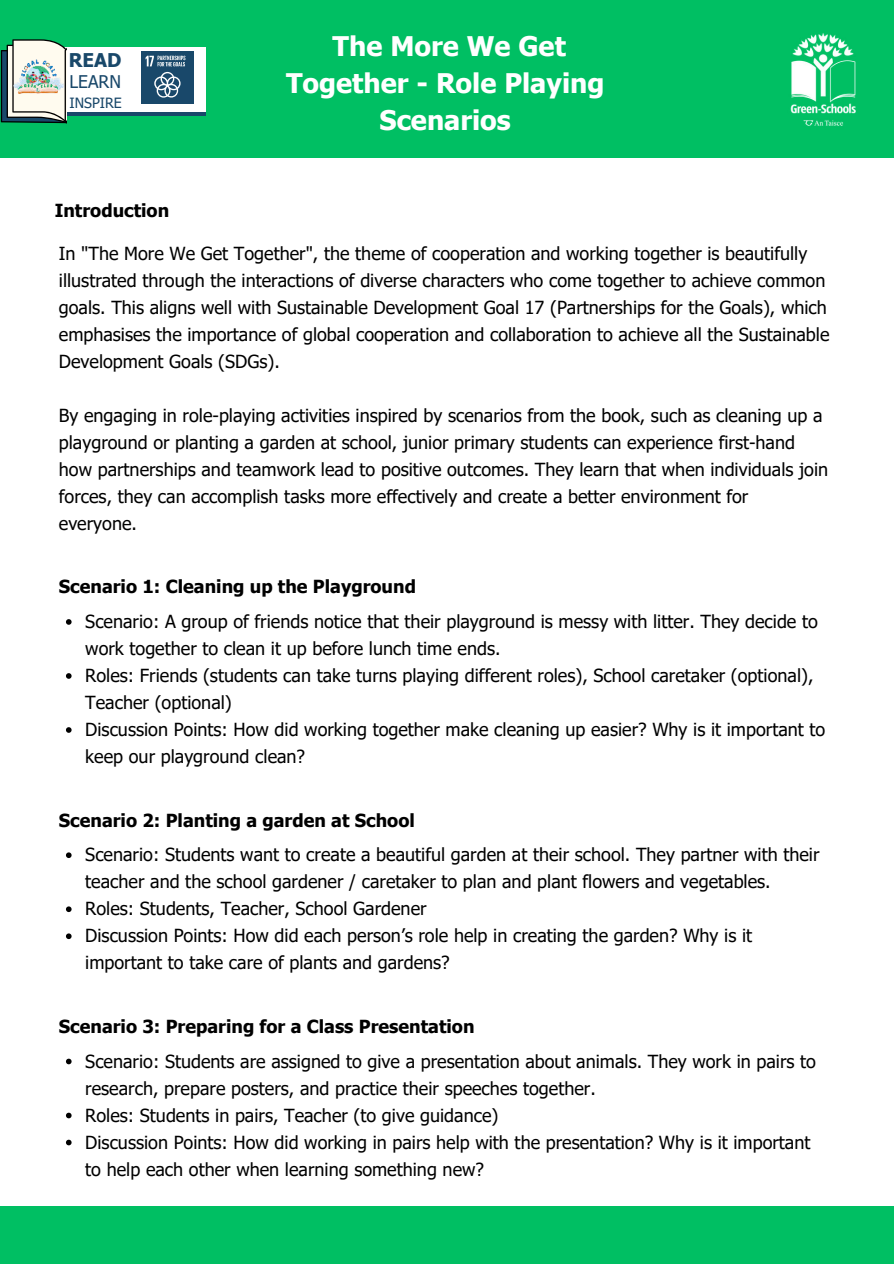
<style>
.page{position:relative;width:894px;height:1264px;background:#fff}
.page>*{position:absolute;margin:0;border:0;box-sizing:border-box;transform-origin:0 0}
.t1{font:700 27px/37.2px "Tahoma";color:#fff;text-align:center}
.t2{font:700 18.9px "Tahoma";color:#19486a}
.t3{font:18px/27px "Tahoma";color:#000}
.t4{font:700 18px "Tahoma";color:#000}
.t5{font:17.55px "Tahoma";color:#19486a}
.t6{font:14.1px "Tahoma";color:#19486a}
</style>
<div class="page">
<div style="left:0;top:0;width:893px;height:158px;background:#00bf63"></div>
<div style="left:0;top:1205px;width:893px;height:58px;background:#00bf63"></div>
<svg style="left:66px;top:619px;width:6px;height:5px"></svg>
<svg style="left:66px;top:673px;width:6px;height:5px"></svg>
<svg style="left:66px;top:727px;width:6px;height:5px"></svg>
<svg style="left:66px;top:852px;width:6px;height:6px"></svg>
<svg style="left:66px;top:906px;width:6px;height:6px"></svg>
<svg style="left:66px;top:933px;width:6px;height:6px"></svg>
<svg style="left:66px;top:1058px;width:6px;height:6px"></svg>
<svg style="left:66px;top:1112px;width:6px;height:6px"></svg>
<svg style="left:66px;top:1139px;width:6px;height:6px"></svg>
<img style="left:790px;top:33px;width:66px;height:93px">
<div style="left:58px;top:51px;width:147px;height:65px;background:#19486a"></div>
<div style="left:53px;top:47px;width:152px;height:65px;background:#fff"></div>
<div style="left:141px;top:51px;width:52px;height:53px;background:#19486a"></div>
<svg style="left:145px;top:56px;width:40px;height:42px"></svg>
<svg style="left:1px;top:39px;width:66px;height:84px;background:#8ca19a"></svg>
<img style="left:12px;top:52px;width:54px;height:54px">
<p class="t2" style="left:69px;top:47px;width:54px">READ</p>
<p class="t6" style="left:69px;top:93px;width:54px">INSPIRE</p>
<p class="t5" style="left:70px;top:70px;width:53px">LEARN</p>
<h1 class="t1" style="left:286px;top:29px;width:320px">The More We Get<br>Together - Role Playing<br>Scenarios</h1>
<p class="t4" style="left:55px;top:197px;width:116px">Introduction</p>
<p class="t3" style="left:59px;top:241px;width:771px">In "The More We Get Together", the theme of cooperation and working together is beautifully illustrated through the interactions of diverse characters who come together to achieve common goals. This aligns well with Sustainable Development Goal 17 (Partnerships for the Goals), which emphasises the importance of global cooperation and collaboration to achieve all the Sustainable Development Goals (SDGs).</p>
<p class="t3" style="left:59px;top:403px;width:770px">By engaging in role-playing activities inspired by scenarios from the book, such as cleaning up a playground or planting a garden at school, junior primary students can experience first-hand how partnerships and teamwork lead to positive outcomes. They learn that when individuals join forces, they can accomplish tasks more effectively and create a better environment for everyone.</p>
<p class="t4" style="left:59px;top:574px;width:358px">Scenario 1: Cleaning up the Playground</p>
<p class="t3" style="left:85px;top:609px;width:741px">Scenario: A group of friends notice that their playground is messy with litter. They decide to work together to clean it up before lunch time ends.<br>Roles: Friends (students can take turns playing different roles), School caretaker (optional), Teacher (optional)<br>Discussion Points: How did working together make cleaning up easier? Why is it important to keep our playground clean?</p>
<p class="t4" style="left:59px;top:807px;width:357px">Scenario 2: Planting a garden at School</p>
<p class="t3" style="left:85px;top:842px;width:735px">Scenario: Students want to create a beautiful garden at their school. They partner with their teacher and the school gardener / caretaker to plan and plant flowers and vegetables.<br>Roles: Students, Teacher, School Gardener<br>Discussion Points: How did each person’s role help in creating the garden? Why is it important to take care of plants and gardens?</p>
<p class="t4" style="left:59px;top:1013px;width:417px">Scenario 3: Preparing for a Class Presentation</p>
<p class="t3" style="left:85px;top:1048px;width:732px">Scenario: Students are assigned to give a presentation about animals. They work in pairs to research, prepare posters, and practice their speeches together.<br>Roles: Students in pairs, Teacher (to give guidance)<br>Discussion Points: How did working in pairs help with the presentation? Why is it important to help each other when learning something new?</p>
</div>
